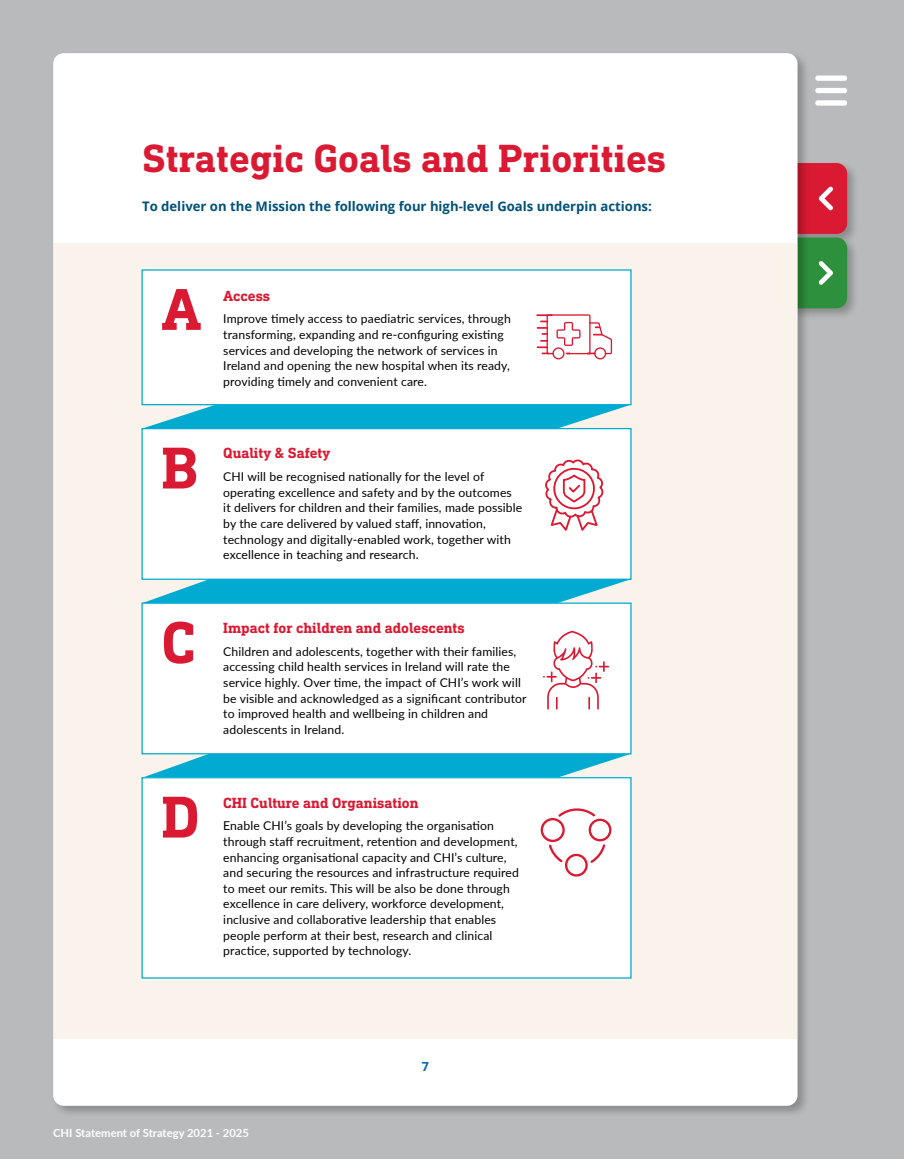
<style>
.page{position:relative;width:904px;height:1159px;background:#b9babb}
.page>*{position:absolute;margin:0;border:0;box-sizing:border-box;transform-origin:0 0}
.t1{font:700 60px "DIN Next Slab Pro";color:#da1a32}
.t2{font:700 40px "DIN Next Slab Pro";color:#da1a32}
.t3{font:700 15px "DIN Next Slab Pro";color:#da1a32}
.t4{font:700 13.12px "Open Sans";color:#005179}
.t5{font:700 12.5px "Open Sans";color:#0668b3}
.t6{font:12.25px/15.6px "Lato";letter-spacing:.01em;color:#000}
.t7{font:700 11.25px "Lato";color:#fff}
</style>
<div class="page">
<svg style="left:815px;top:75px;width:32px;height:31px"></svg>
<div style="left:787px;top:160px;width:72px;height:87px;background:#000;opacity:.25"></div>
<div style="left:787px;top:235px;width:72px;height:86px;background:#000;opacity:.25"></div>
<svg style="left:810px;top:163px;width:37px;height:145px"></svg>
<div style="left:50px;top:50px;width:760px;height:1068px;background:#000;opacity:.25"></div>
<div style="left:53px;top:53px;width:744px;height:1053px;background:#fff"></div>
<div style="left:53px;top:242px;width:744px;height:796px;background:#f9f3eb"></div>
<svg style="left:142px;top:405px;width:489px;height:23px;fill:#00aad0"></svg>
<svg style="left:145px;top:580px;width:484px;height:22px;fill:#00aad0"></svg>
<svg style="left:142px;top:754px;width:489px;height:23px;fill:#00aad0"></svg>
<div style="left:142px;top:270px;width:489px;height:135px;background:#fff"></div>
<div style="left:141px;top:269px;width:490px;height:136px;border:1px solid #00aad0"></div>
<div style="left:142px;top:428px;width:489px;height:151px;background:#fff"></div>
<div style="left:141px;top:428px;width:490px;height:152px;border:1px solid #00aad0"></div>
<div style="left:142px;top:603px;width:489px;height:151px;background:#fff"></div>
<div style="left:141px;top:602px;width:490px;height:152px;border:1px solid #00aad0"></div>
<div style="left:142px;top:777px;width:489px;height:201px;background:#fff"></div>
<div style="left:141px;top:777px;width:490px;height:201px;border:1px solid #00aad0"></div>
<svg style="left:536px;top:314px;width:76px;height:45px"></svg>
<svg style="left:540px;top:808px;width:72px;height:69px"></svg>
<svg style="left:543px;top:631px;width:66px;height:78px"></svg>
<svg style="left:545px;top:459px;width:59px;height:72px"></svg>
<h2 class="t2" style="left:142px;top:135px;width:525px">Strategic Goals and Priorities</h2>
<p class="t4" style="left:142px;top:196px;width:511px">To deliver on the Mission the following four high-level Goals underpin actions:</p>
<h1 class="t1" style="left:161px;top:274px;width:42px">A</h1>
<p class="t3" style="left:223px;top:287px;width:48px">Access</p>
<p class="t6" style="left:223px;top:311px;width:289px">Improve timely access to paediatric services, through transforming, expanding and re-configuring existing services and developing the network of services in Ireland and opening the new hospital when its ready, providing timely and convenient care.</p>
<h1 class="t1" style="left:161px;top:433px;width:39px">B</h1>
<p class="t3" style="left:223px;top:444px;width:108px">Quality &amp; Safety</p>
<p class="t6" style="left:223px;top:468px;width:300px">CHI will be recognised nationally for the level of operating excellence and safety and by the outcomes it delivers for children and their families, made possible by the care delivered by valued staff, innovation, technology and digitally-enabled work, together with excellence in teaching and research.</p>
<h1 class="t1" style="left:161px;top:607px;width:36px">C</h1>
<p class="t3" style="left:223px;top:619px;width:243px">Impact for children and adolescents</p>
<p class="t6" style="left:223px;top:643px;width:305px">Children and adolescents, together with their families, accessing child health services in Ireland will rate the service highly. Over time, the impact of CHI’s work will be visible and acknowledged as a significant contributor to improved health and wellbeing in children and adolescents in Ireland.</p>
<h1 class="t1" style="left:161px;top:782px;width:40px">D</h1>
<p class="t3" style="left:223px;top:793px;width:197px">CHI Culture and Organisation</p>
<p class="t6" style="left:223px;top:817px;width:297px">Enable CHI’s goals by developing the organisation through staff recruitment, retention and development, enhancing organisational capacity and CHI’s culture, and securing the resources and infrastructure required to meet our remits. This will be also be done through excellence in care delivery, workforce development, inclusive and collaborative leadership that enables people perform at their best, research and clinical practice, supported by technology.</p>
<p class="t5" style="left:422px;top:1057px;width:9px">7</p>
<p class="t7" style="left:53px;top:1125px;width:197px">CHI Statement of Strategy 2021 - 2025</p>
</div>
